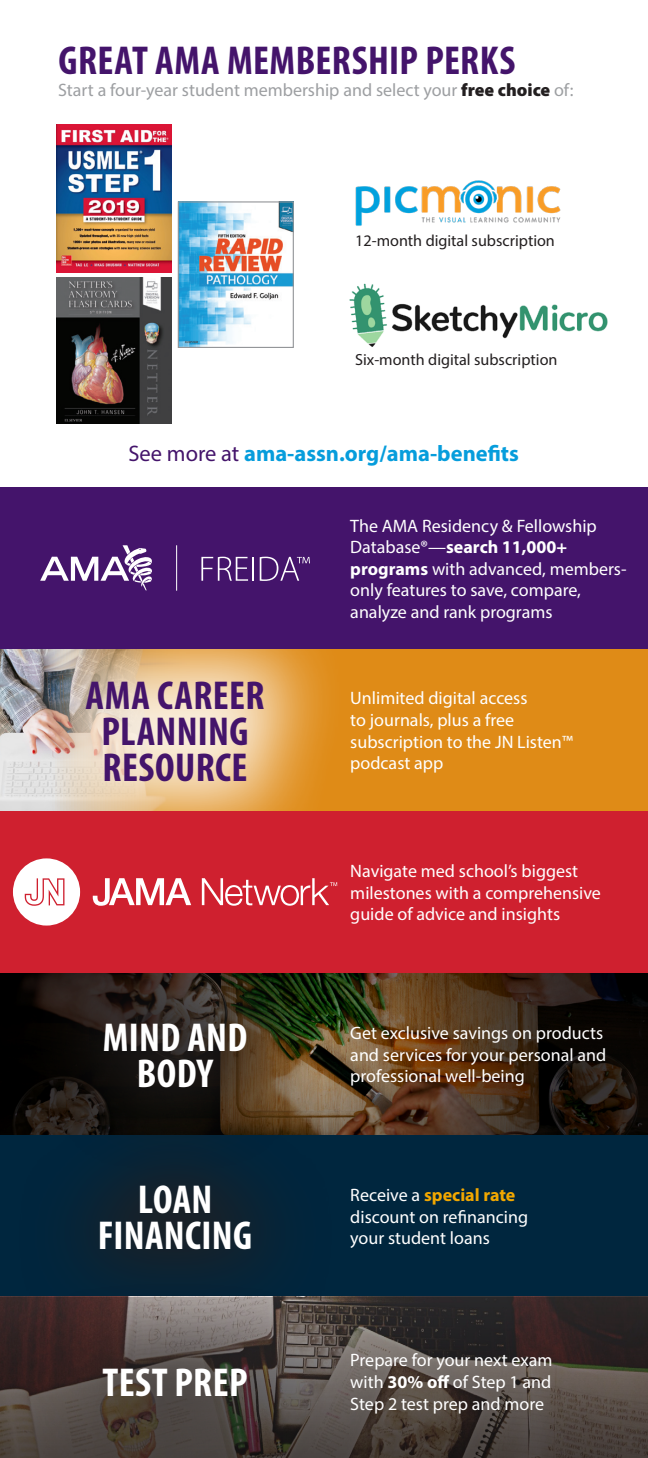
<style>
.page{position:relative;width:648px;height:1458px;background:#fff}
.page>*{position:absolute;margin:0;border:0;box-sizing:border-box;transform-origin:0 0}
.t1{font:700 condensed 40.5px/36px "Myriad Pro";letter-spacing:.01em;color:#44146b;text-align:center}
.t2{font:700 condensed 40.5px/36px "Myriad Pro";letter-spacing:.005em;color:#fff;text-align:center}
.t3{font:700 22.5px "Myriad Pro";color:#069ddc}
.t4{font:18px/21.6px "Myriad Pro";color:#fff}
.t5{font:18px "Myriad Pro";color:#9d9fa2}
.Chart_body{font:16.2px "Myriad Pro";color:#231f20}
.s1{font-weight:900;color:#231f20}
.s2{font-weight:400;color:#44146b}
.s3{font-weight:700}
.s4{font-weight:700;color:#f2a800}
</style>
<div class="page">
<div style="left:0;top:1135px;width:648px;height:162px;background:#00263e"></div>
<svg style="left:0;top:973px;width:648px;height:162px;background:#3a2816"></svg>
<div style="left:19px;top:936px;width:312px;height:238px;background:#231f20;opacity:.95"></div>
<div style="left:13px;top:1098px;width:324px;height:239px;background:#231f20;opacity:.95"></div>
<div style="left:0;top:649px;width:648px;height:162px;background:#df8b17"></div>
<svg style="left:0;top:1297px;width:648px;height:161px;background:#463d39"></svg>
<div style="left:19px;top:1280px;width:312px;height:178px;background:#231f20;opacity:.85"></div>
<div style="left:2px;top:594px;width:347px;height:275px;background:#fff;opacity:.85"></div>
<div style="left:0;top:487px;width:648px;height:162px;background:#44146b"></div>
<hr style="left:176px;top:545px;width:1px;height:46px;background:#fff">
<svg style="left:40px;top:545px;width:112px;height:45px"></svg>
<svg style="left:201px;top:557px;width:47px;height:24px"></svg>
<hr style="left:252px;top:557px;width:2px;height:24px;background:#fff">
<svg style="left:260px;top:557px;width:50px;height:24px"></svg>
<img style="left:180px;top:203px;width:112px;height:143px">
<div style="left:178px;top:201px;width:116px;height:147px;border:1px solid #939598"></div>
<img style="left:56px;top:125px;width:116px;height:147px">
<div style="left:0;top:811px;width:648px;height:162px;background:#cf202f"></div>
<svg style="left:13px;top:858px;width:67px;height:68px"></svg>
<svg style="left:202px;top:878px;width:135px;height:28px"></svg>
<svg style="left:93px;top:878px;width:98px;height:28px"></svg>
<img style="left:349px;top:283px;width:259px;height:64px">
<img style="left:355px;top:180px;width:206px;height:46px">
<img style="left:56px;top:277px;width:116px;height:147px">
<p class="t1" style="left:59px;top:42px;width:459px">GREAT AMA MEMBERSHIP PERKS</p>
<p class="t5" style="left:58px;top:79px;width:517px">Start a four-year student membership and select your <span class="s1">free choice</span> of:</p>
<p class="Chart_body" style="left:355px;top:231px;width:201px">12-month digital subscription</p>
<p class="Chart_body" style="left:355px;top:349px;width:204px">Six-month digital subscription</p>
<p class="t3" style="left:128px;top:439px;width:392px"><span class="s2">See more at</span> ama-assn.org/ama-benefits</p>
<p class="t1" style="left:86px;top:677px;width:181px">AMA CAREER<br>PLANNING<br>RESOURCE</p>
<p class="t2" style="left:103px;top:1019px;width:146px">MIND AND<br>BODY</p>
<p class="t2" style="left:98px;top:1180px;width:156px">LOAN<br>FINANCING</p>
<p class="t2" style="left:103px;top:1364px;width:147px">TEST PREP</p>
<p class="t4" style="left:350px;top:514px;width:278px">The AMA Residency &amp; Fellowship<br>Database®—<span class="s3">search 11,000+ programs</span> with advanced, members&shy;only features to save, compare, analyze and rank programs</p>
<p class="t4" style="left:350px;top:687px;width:224px">Unlimited digital access<br>to journals, plus a free subscription to the JN Listen™ podcast app</p>
<p class="t4" style="left:350px;top:860px;width:252px">Navigate med school’s biggest milestones with a comprehensive guide of advice and insights</p>
<p class="t4" style="left:350px;top:1022px;width:258px">Get exclusive savings on products and services for your personal and professional well-being</p>
<p class="t4" style="left:350px;top:1184px;width:179px">Receive a <span class="s4">special rate </span>discount on refinancing your student loans</p>
<p class="t4" style="left:350px;top:1349px;width:204px;text-align:justify">Prepare for your next exam with <span class="s3">30% off</span> of Step 1 and Step 2 test prep and more</p>
</div>
